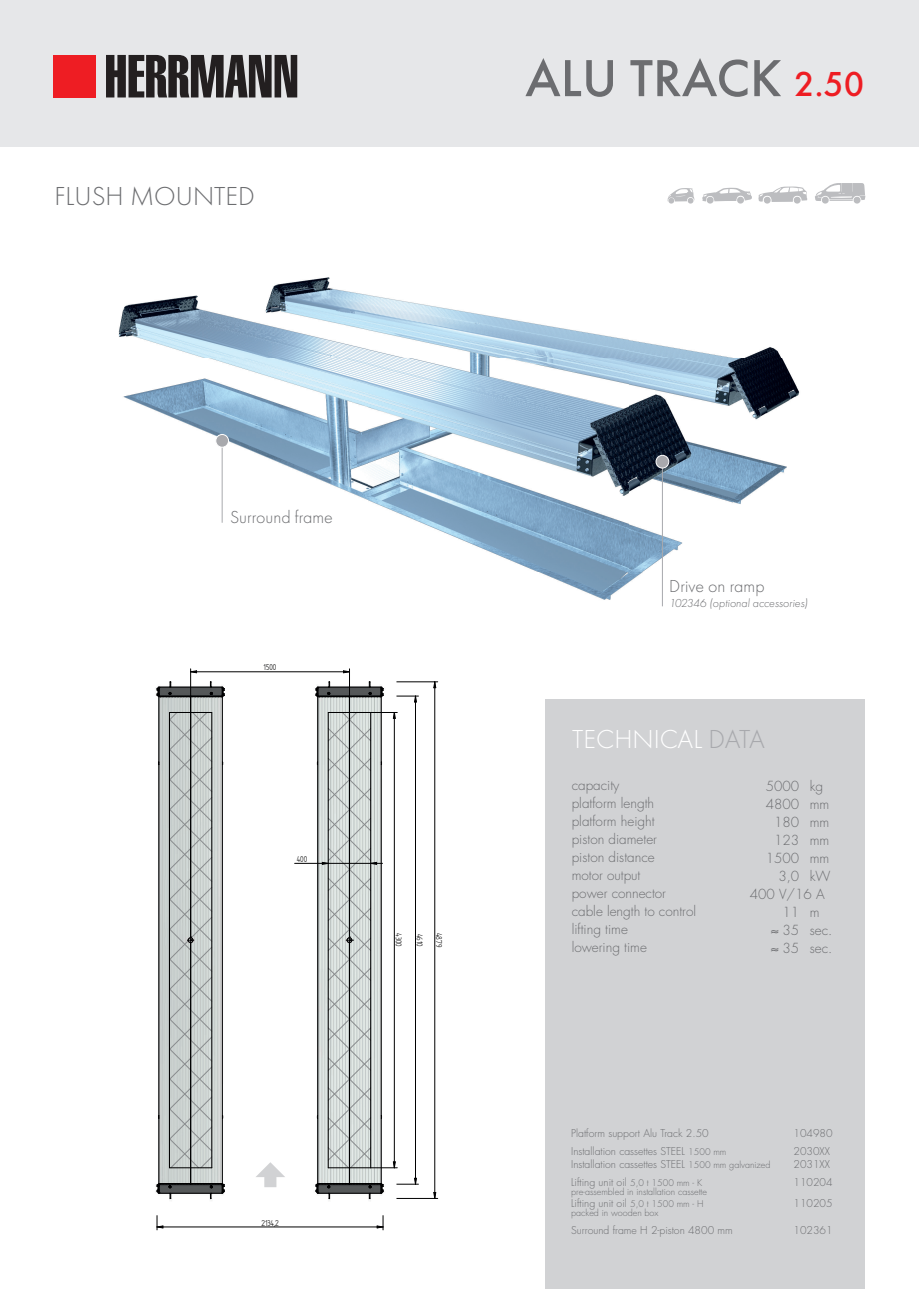
<style>
.page{position:relative;width:919px;height:1289px;background:#fff}
.page>*{position:absolute;margin:0;border:0;box-sizing:border-box;transform-origin:0 0}
.t1{font:500 54px "Futura PT";color:#6c6d70}
.t2{font:300 27px "Futura PT";color:#fff}
.t3{font:300 27px "Futura PT";color:#6c6d70}
.t4{font:300 18px "Futura PT";color:#6c6d70}
.t5{font:300 13.5px/18px "Futura";color:#6c6d70}
.t6{font:italic 300 12px "Futura PT";color:#6c6d70}
.t7{font:300 10.5px/18px "Futura";color:#6c6d70}
.t8{font:9.45px "Solid Edge ISO";color:#000001}
.t9{font:300 9px "Futura";color:#6c6d70}
.s1{font-size:36px;color:#ee1d23}
.s2{color:#a8a9ad}
.s3{font-size:9px}
</style>
<div class="page">
<div style="left:0;top:0;width:918px;height:146px;background:#e6e7e9"></div>
<div style="left:545px;top:699px;width:319px;height:589px;background:#d1d2d4"></div>
<img style="left:107px;top:146px;width:783px;height:461px">
<hr style="left:383px;top:1184px;width:1px;height:45px;background:#000001">
<hr style="left:157px;top:1186px;width:1px;height:43px;background:#000001">
<svg style="left:376px;top:1225px;width:7px;height:3px"></svg>
<svg style="left:157px;top:1225px;width:7px;height:3px"></svg>
<hr style="left:157px;top:1226px;width:226px;height:1px;background:#000001">
<hr style="left:369px;top:681px;width:68px;height:1px;background:#000001">
<hr style="left:369px;top:1198px;width:68px;height:1px;background:#000001">
<svg style="left:433px;top:681px;width:3px;height:7px"></svg>
<svg style="left:433px;top:1192px;width:3px;height:6px"></svg>
<hr style="left:434px;top:681px;width:1px;height:517px;background:#000001">
<hr style="left:381px;top:695px;width:37px;height:1px;background:#000001">
<hr style="left:381px;top:1183px;width:37px;height:1px;background:#000001">
<svg style="left:414px;top:695px;width:3px;height:7px"></svg>
<svg style="left:414px;top:1177px;width:3px;height:7px"></svg>
<hr style="left:415px;top:696px;width:1px;height:488px;background:#000001">
<img style="left:155px;top:672px;width:241px;height:543px">
<hr style="left:317px;top:696px;width:1px;height:487px;background:#000001">
<hr style="left:222px;top:696px;width:1px;height:487px;background:#000001">
<hr style="left:190px;top:942px;width:1px;height:241px;background:#000001">
<hr style="left:158px;top:696px;width:1px;height:487px;background:#000001">
<svg style="left:157px;top:1183px;width:68px;height:16px"></svg>
<hr style="left:190px;top:696px;width:1px;height:241px;background:#000001">
<hr style="left:349px;top:696px;width:1px;height:241px;background:#000001">
<hr style="left:381px;top:696px;width:1px;height:487px;background:#000001">
<svg style="left:315px;top:1183px;width:68px;height:16px"></svg>
<hr style="left:349px;top:942px;width:1px;height:241px;background:#000001">
<svg style="left:168px;top:711px;width:45px;height:457px;background:#c2c8c6"></svg>
<svg style="left:315px;top:668px;width:68px;height:29px"></svg>
<svg style="left:157px;top:668px;width:68px;height:29px"></svg>
<hr style="left:191px;top:671px;width:158px;height:1px;background:#000001">
<div style="left:294px;top:855px;width:15px;height:7px;background:#fff"></div>
<hr style="left:294px;top:863px;width:88px;height:1px;background:#000001">
<svg style="left:317px;top:711px;width:80px;height:457px"></svg>
<hr style="left:394px;top:712px;width:1px;height:455px;background:#000001">
<div style="left:54px;top:55px;width:42px;height:42px;background:#ee1d23"></div>
<svg style="left:106px;top:55px;width:191px;height:42px"></svg>
<svg style="left:255px;top:1162px;width:30px;height:25px"></svg>
<svg style="left:702px;top:188px;width:49px;height:16px"></svg>
<svg style="left:814px;top:183px;width:51px;height:21px"></svg>
<svg style="left:667px;top:188px;width:27px;height:16px"></svg>
<svg style="left:758px;top:186px;width:49px;height:18px"></svg>
<hr style="left:222px;top:441px;width:1px;height:81px;background:#a8a9ad">
<div style="left:216px;top:434px;width:12px;height:13px;background:#a8a9ad;border-radius:50%"></div>
<div style="left:215px;top:434px;width:14px;height:13px;border:1px solid #fff;border-radius:50%"></div>
<hr style="left:662px;top:461px;width:1px;height:145px;background:#a8a9ad">
<div style="left:656px;top:455px;width:12px;height:13px;background:#a8a9ad;border-radius:50%"></div>
<div style="left:655px;top:455px;width:14px;height:13px;border:1px solid #fff;border-radius:50%"></div>
<h2 class="t3" style="left:55px;top:181px;width:201px">FLUSH MOUNTED</h2>
<h1 class="t1" style="left:525px;top:46px;width:340px">ALU TRACK <span class="s1">2.50</span></h1>
<h3 class="t4" style="left:230px;top:506px;width:104px">Surround frame</h3>
<p class="t8" style="left:263px;top:662px;width:14px">1500</p>
<p class="t8" style="left:297px;top:854px;width:12px">400</p>
<p class="t8" style="left:403px;top:933px;width:15px;rotate:90deg">4300</p>
<p class="t8" style="left:424px;top:933px;width:15px;rotate:90deg">4610</p>
<p class="t8" style="left:444px;top:932px;width:16px;rotate:90deg">4879</p>
<p class="t8" style="left:261px;top:1217px;width:19px">2134,2</p>
<h3 class="t4" style="left:669px;top:576px;width:97px">Drive on ramp</h3>
<p class="t6" style="left:669px;top:596px;width:140px">102346 (optional accessories)</p>
<h2 class="t2" style="left:572px;top:723px;width:194px">TECHNICAL <span class="s2">DATA</span></h2>
<p class="t5" style="left:571px;top:776px;width:126px">capacity<br>platform length platform height<br>piston diameter<br>piston distance<br>motor output<br>power connector cable length to control lifting time<br>lowering time</p>
<p class="t5" style="left:765px;top:777px;width:59px">5000 kg</p>
<p class="t5" style="left:765px;top:795px;width:65px">4800 mm</p>
<p class="t5" style="left:774px;top:813px;width:57px">180 mm</p>
<p class="t5" style="left:774px;top:831px;width:57px">123 mm</p>
<p class="t5" style="left:765px;top:849px;width:65px">1500 mm</p>
<p class="t5" style="left:778px;top:867px;width:54px">3,0 kW</p>
<p class="t5" style="left:749px;top:885px;width:77px">400 V/16 A</p>
<p class="t5" style="left:782px;top:903px;width:39px">11 m</p>
<p class="t5" style="left:771px;top:921px;width:63px">≈ 35 sec.</p>
<p class="t5" style="left:771px;top:939px;width:63px">≈ 35 sec.</p>
<p class="t7" style="left:571px;top:1124px;width:157px">Platform support Alu Track 2.50<br>Installation cassettes STEEL <span class="s3">1500 mm</span></p>
<p class="t7" style="left:571px;top:1154px;width:201px">Installation cassettes STEEL <span class="s3">1500 mm galvanized<br></span>Lifting unit oil <span class="s3">5,0 t 1500 mm - K</span></p>
<p class="t9" style="left:571px;top:1185px;width:137px">pre-assembled in installation cassette</p>
<p class="t7" style="left:571px;top:1194px;width:134px">Lifting unit oil <span class="s3">5,0 t 1500 mm - H</span></p>
<p class="t9" style="left:571px;top:1207px;width:89px">packed in wooden box</p>
<p class="t7" style="left:571px;top:1221px;width:163px">Surround frame H 2-piston 4800 mm</p>
<p class="t7" style="left:793px;top:1124px;width:41px">104980<br>2030XX</p>
<p class="t7" style="left:793px;top:1154px;width:41px">2031XX<br>110204</p>
<p class="t7" style="left:793px;top:1194px;width:41px">110205</p>
<p class="t7" style="left:793px;top:1221px;width:41px">102361</p>
</div>
